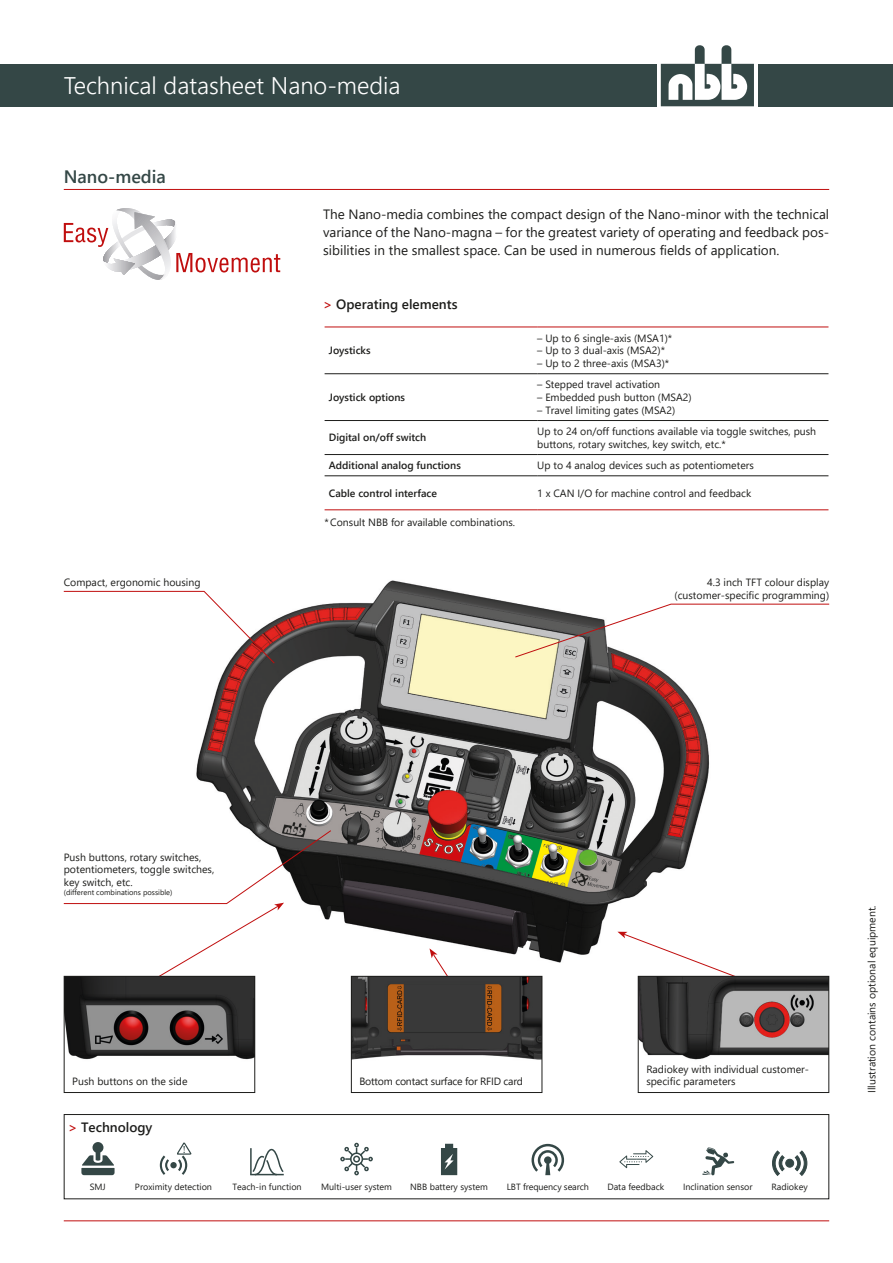
<style>
.page{position:relative;width:893px;height:1263px;background:#fff}
.page>*{position:absolute;margin:0;border:0;box-sizing:border-box;transform-origin:0 0}
.t1{font:300 24px "Segoe UI";color:#fff}
.t2{font:600 18px "Segoe UI";color:#344746}
.t3{font:13.5px/18px "Segoe UI";color:#1d1d1b;text-align:justify}
.t4{font:600 13.5px "Segoe UI";color:#1d1d1b}
.t5{font:10.5px/12.6px "Segoe UI";color:#1d1d1b}
.t6{font:600 10.5px "Segoe UI";color:#1d1d1b}
.t7{font:10.5px "Segoe UI";letter-spacing:-.02em;color:#1d1d1b}
.t8{font:9px "Segoe UI";color:#1d1d1b}
.t9{font:7.5px "Segoe UI";color:#1d1d1b}
.s1{color:#c00e0e}
</style>
<div class="page">
<hr style="left:64px;top:1220px;width:765px;height:1px;background:#c00e0e">
<div style="left:0;top:64px;width:657px;height:42px;background:#344746"></div>
<div style="left:758px;top:64px;width:135px;height:42px;background:#344746"></div>
<svg style="left:661px;top:45px;width:93px;height:61px"></svg>
<svg style="left:64px;top:208px;width:216px;height:72px"></svg>
<hr style="left:64px;top:189px;width:765px;height:1px;background:#c00e0e">
<hr style="left:325px;top:327px;width:212px;height:1px;background:#c00e0e">
<hr style="left:537px;top:327px;width:291px;height:1px;background:#c00e0e">
<hr style="left:325px;top:373px;width:212px;height:1px;background:#1d1d1b">
<hr style="left:537px;top:373px;width:291px;height:1px;background:#1d1d1b">
<hr style="left:325px;top:420px;width:212px;height:1px;background:#1d1d1b">
<hr style="left:537px;top:420px;width:291px;height:1px;background:#1d1d1b">
<hr style="left:325px;top:454px;width:212px;height:1px;background:#1d1d1b">
<hr style="left:537px;top:454px;width:291px;height:1px;background:#1d1d1b">
<hr style="left:325px;top:475px;width:212px;height:1px;background:#1d1d1b">
<hr style="left:537px;top:475px;width:291px;height:1px;background:#1d1d1b">
<hr style="left:325px;top:509px;width:212px;height:1px;background:#c00e0e">
<hr style="left:537px;top:509px;width:291px;height:1px;background:#c00e0e">
<img style="left:64px;top:580px;width:646px;height:420px">
<svg style="left:617px;top:932px;width:140px;height:53px"></svg>
<svg style="left:514px;top:603px;width:316px;height:55px"></svg>
<svg style="left:63px;top:591px;width:212px;height:73px"></svg>
<svg style="left:63px;top:830px;width:269px;height:155px"></svg>
<svg style="left:429px;top:948px;width:23px;height:28px"></svg>
<img style="left:640px;top:978px;width:187px;height:82px">
<div style="left:638px;top:976px;width:191px;height:117px;border:1px solid #1d1d1b"></div>
<img style="left:66px;top:978px;width:187px;height:82px">
<div style="left:64px;top:976px;width:191px;height:117px;border:1px solid #1d1d1b"></div>
<img style="left:353px;top:978px;width:187px;height:82px">
<div style="left:351px;top:976px;width:191px;height:117px;border:1px solid #1d1d1b"></div>
<div style="left:64px;top:1114px;width:765px;height:85px;border:1px solid #1d1d1b"></div>
<svg style="left:81px;top:1142px;width:34px;height:33px"></svg>
<svg style="left:160px;top:1155px;width:9px;height:20px"></svg>
<div style="left:170px;top:1162px;width:7px;height:6px;background:#344746;border-radius:50%"></div>
<svg style="left:176px;top:1142px;width:15px;height:33px"></svg>
<svg style="left:251px;top:1148px;width:33px;height:28px"></svg>
<hr style="left:250px;top:1174px;width:34px;height:1px;background:#344746">
<hr style="left:250px;top:1148px;width:2px;height:26px;background:#344746">
<svg style="left:340px;top:1143px;width:33px;height:32px"></svg>
<div style="left:353px;top:1155px;width:7px;height:7px;border:2px solid #344746;border-radius:50%"></div>
<svg style="left:531px;top:1144px;width:33px;height:31px"></svg>
<svg style="left:619px;top:1150px;width:34px;height:18px"></svg>
<svg style="left:702px;top:1147px;width:32px;height:28px"></svg>
<svg style="left:794px;top:1150px;width:13px;height:26px"></svg>
<svg style="left:772px;top:1150px;width:13px;height:26px"></svg>
<div style="left:786px;top:1159px;width:8px;height:8px;background:#344746;border-radius:50%"></div>
<div style="left:785px;top:1159px;width:9px;height:8px;border:1px solid #344746;border-radius:50%"></div>
<svg style="left:441px;top:1144px;width:16px;height:31px"></svg>
<h1 class="t1" style="left:64px;top:63px;width:338px">Technical datasheet Nano-media</h1>
<h2 class="t2" style="left:64px;top:159px;width:104px">Nano-media</h2>
<p class="t3" style="left:323px;top:204px;width:508px">The Nano-media combines the compact design of the Nano-minor with the technical variance of the Nano-magna – for the greatest variety of operating and feedback pos&shy;sibilities in the smallest space. Can be used in numerous fields of application.</p>
<p class="t4" style="left:323px;top:291px;width:136px"><span class="s1">&gt;</span> Operating elements</p>
<p class="t6" style="left:329px;top:341px;width:43px">Joysticks</p>
<p class="t6" style="left:329px;top:387px;width:78px">Joystick options</p>
<p class="t5" style="left:537px;top:331px;width:137px">– Up to 6 single-axis (MSA1)*</p>
<p class="t5" style="left:537px;top:343px;width:129px">– Up to 3 dual-axis (MSA2)*</p>
<p class="t5" style="left:537px;top:356px;width:134px">– Up to 2 three-axis (MSA3)*</p>
<p class="t5" style="left:537px;top:377px;width:125px">– Stepped travel activation</p>
<p class="t5" style="left:537px;top:390px;width:156px">– Embedded push button (MSA2)</p>
<p class="t5" style="left:537px;top:403px;width:140px">– Travel limiting gates (MSA2)</p>
<p class="t6" style="left:329px;top:428px;width:99px">Digital on/off switch</p>
<p class="t5" style="left:537px;top:424px;width:280px">Up to 24 on/off functions available via toggle switches, push buttons, rotary switches, key switch, etc.*</p>
<p class="t6" style="left:329px;top:455px;width:134px">Additional analog functions</p>
<p class="t5" style="left:537px;top:458px;width:218px">Up to 4 analog devices such as potentiometers</p>
<p class="t6" style="left:329px;top:483px;width:110px">Cable control interface</p>
<p class="t5" style="left:537px;top:486px;width:216px">1 x CAN I/O for machine control and feedback</p>
<p class="t5" style="left:325px;top:515px;width:192px">*Consult NBB for available combinations.</p>
<p class="t5" style="left:64px;top:575px;width:138px">Compact, ergonomic housing</p>
<p class="t5" style="left:674px;top:575px;width:156px;text-align:right">4.3 inch TFT colour display (customer-specific programming)</p>
<p class="t5" style="left:64px;top:850px;width:152px">Push buttons, rotary switches, potentiometers, toggle switches, key switch, etc.</p>
<p class="t9" style="left:64px;top:885px;width:110px">(different combinations possible)</p>
<p class="t5" style="left:646px;top:1062px;width:164px">Radiokey with individual customer-</p>
<p class="t5" style="left:72px;top:1074px;width:117px">Push buttons on the side</p>
<p class="t7" style="left:359px;top:1071px;width:165px">Bottom contact surface for RFID card</p>
<p class="t5" style="left:646px;top:1074px;width:91px">specific parameters</p>
<p class="t4" style="left:68px;top:1114px;width:86px"><span class="s1">&gt;</span> Technology</p>
<p class="t8" style="left:90px;top:1178px;width:18px">SMJ</p>
<p class="t8" style="left:135px;top:1178px;width:79px">Proximity detection</p>
<p class="t8" style="left:232px;top:1178px;width:71px">Teach-in function</p>
<p class="t8" style="left:321px;top:1178px;width:72px">Multi-user system</p>
<p class="t8" style="left:507px;top:1178px;width:84px">LBT frequency search</p>
<p class="t8" style="left:607px;top:1178px;width:59px">Data feedback</p>
<p class="t8" style="left:683px;top:1178px;width:71px">Inclination sensor</p>
<p class="t8" style="left:771px;top:1178px;width:38px">Radiokey</p>
<p class="t8" style="left:410px;top:1178px;width:79px">NBB battery system</p>
<p class="t5" style="left:865px;top:1093px;width:189px;rotate:-90deg">Illustration contains optional equipment.</p>
</div>
